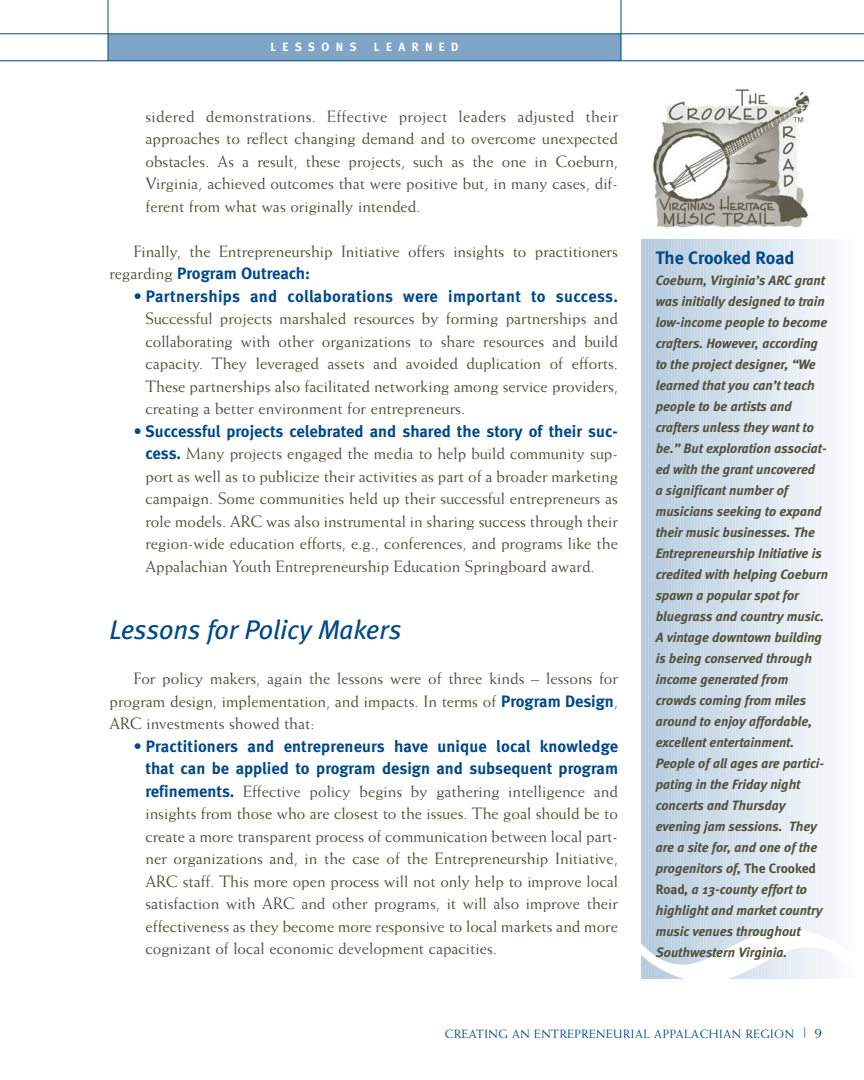
<style>
.page{position:relative;width:864px;height:1080px;background:#fff}
.page>*{position:absolute;margin:0;border:0;box-sizing:border-box;transform-origin:0 0}
.t1{font:italic 27px "Meta";color:#00498a}
.t2{font:700 18px "Meta";letter-spacing:-.005em;color:#00498a}
.t3{font:16.5px/22.5px "Weiss";color:#51503e;text-align:justify}
.t4{font:700 16.5px/22.5px "Meta";color:#00498a;text-align:right}
.t5{font:700 16.5px "Meta";letter-spacing:.02em;color:#00498a}
.t6{font:italic 700 13.5px/21px "Meta";color:#51503e}
.t7{font:12px "Weiss";letter-spacing:.05em;color:#00498a}
.t8{font:700 12px "Meta";letter-spacing:.535em;color:#fff}
.s1{font-family:"Weiss";font-weight:400;color:#51503e}
.s2{font-family:"Meta";font-weight:700;color:#00498a}
.s3{font-style:normal}
.s4{font-size:15px}
</style>
<div class="page">
<div style="left:108px;top:34px;width:513px;height:27px;background:#80a4c5"></div>
<hr style="left:0;top:33px;width:864px;height:1px;background:#00498a">
<hr style="left:0;top:60px;width:864px;height:1px;background:#00498a">
<hr style="left:108px;top:0;width:1px;height:61px;background:#00498a">
<hr style="left:621px;top:0;width:1px;height:61px;background:#00498a">
<div style="left:641px;top:239px;width:6px;height:740px;background:#b3c9dc"></div>
<div style="left:644px;top:239px;width:6px;height:740px;background:#bacfe0"></div>
<div style="left:650px;top:239px;width:5px;height:740px;background:#b6cbde"></div>
<div style="left:653px;top:239px;width:5px;height:740px;background:#b7ccde"></div>
<div style="left:656px;top:239px;width:5px;height:740px;background:#b8cddf"></div>
<div style="left:659px;top:239px;width:5px;height:740px;background:#b9cddf"></div>
<div style="left:662px;top:239px;width:5px;height:740px;background:#bacee0"></div>
<div style="left:667px;top:239px;width:6px;height:740px;background:#bccfe1"></div>
<div style="left:673px;top:239px;width:6px;height:740px;background:#bed1e1"></div>
<div style="left:679px;top:239px;width:5px;height:740px;background:#c0d2e2"></div>
<div style="left:682px;top:239px;width:5px;height:740px;background:#c1d3e3"></div>
<div style="left:685px;top:239px;width:5px;height:740px;background:#c2d4e3"></div>
<div style="left:688px;top:239px;width:5px;height:740px;background:#c3d4e4"></div>
<div style="left:693px;top:239px;width:6px;height:740px;background:#c5d6e5"></div>
<div style="left:699px;top:239px;width:6px;height:740px;background:#c7d7e6"></div>
<div style="left:705px;top:239px;width:5px;height:740px;background:#c9d9e6"></div>
<div style="left:708px;top:239px;width:5px;height:740px;background:#cad9e7"></div>
<div style="left:711px;top:239px;width:5px;height:740px;background:#cbdae7"></div>
<div style="left:714px;top:239px;width:5px;height:740px;background:#ccdbe8"></div>
<div style="left:717px;top:239px;width:5px;height:740px;background:#cddbe8"></div>
<div style="left:722px;top:239px;width:6px;height:740px;background:#cfdde9"></div>
<div style="left:728px;top:239px;width:6px;height:740px;background:#d1deea"></div>
<div style="left:734px;top:239px;width:5px;height:740px;background:#d3e0eb"></div>
<div style="left:737px;top:239px;width:5px;height:740px;background:#d4e0eb"></div>
<div style="left:740px;top:239px;width:5px;height:740px;background:#d5e1ec"></div>
<div style="left:743px;top:239px;width:5px;height:740px;background:#d6e2ec"></div>
<div style="left:748px;top:239px;width:6px;height:740px;background:#d8e3ed"></div>
<div style="left:754px;top:239px;width:6px;height:740px;background:#dae5ee"></div>
<div style="left:760px;top:239px;width:5px;height:740px;background:#dce6ef"></div>
<div style="left:763px;top:239px;width:5px;height:740px;background:#dde7f0"></div>
<div style="left:766px;top:239px;width:5px;height:740px;background:#dee8f0"></div>
<div style="left:769px;top:239px;width:5px;height:740px;background:#dfe8f0"></div>
<div style="left:772px;top:239px;width:5px;height:740px;background:#e0e9f1"></div>
<div style="left:777px;top:239px;width:6px;height:740px;background:#e2eaf2"></div>
<div style="left:783px;top:239px;width:6px;height:740px;background:#e4ecf3"></div>
<div style="left:789px;top:239px;width:5px;height:740px;background:#e6edf4"></div>
<div style="left:792px;top:239px;width:5px;height:740px;background:#e7eef4"></div>
<div style="left:795px;top:239px;width:5px;height:740px;background:#e8eff5"></div>
<div style="left:798px;top:239px;width:5px;height:740px;background:#e9eff5"></div>
<div style="left:803px;top:239px;width:6px;height:740px;background:#ebf1f6"></div>
<div style="left:809px;top:239px;width:6px;height:740px;background:#edf2f7"></div>
<div style="left:815px;top:239px;width:5px;height:740px;background:#eff4f8"></div>
<div style="left:818px;top:239px;width:5px;height:740px;background:#f0f4f8"></div>
<div style="left:821px;top:239px;width:5px;height:740px;background:#f1f5f9"></div>
<div style="left:824px;top:239px;width:5px;height:740px;background:#f2f6f9"></div>
<div style="left:829px;top:239px;width:6px;height:740px;background:#f4f7fa"></div>
<div style="left:835px;top:239px;width:6px;height:740px;background:#f6f9fb"></div>
<div style="left:841px;top:239px;width:6px;height:740px;background:#f8fafc"></div>
<div style="left:847px;top:239px;width:5px;height:740px;background:#fafbfd"></div>
<div style="left:850px;top:239px;width:5px;height:740px;background:#fbfcfd"></div>
<svg style="left:641px;top:928px;width:194px;height:51px"></svg>
<img style="left:653px;top:88px;width:157px;height:140px">
<p class="t8" style="left:270px;top:41px;width:88px">LESSONS</p>
<p class="t8" style="left:374px;top:41px;width:86px">LEARNED</p>
<p class="t3" style="left:145px;top:106px;width:474px">sidered demonstrations. Effective project leaders adjusted their approaches to reflect changing demand and to overcome unexpected obstacles. As a result, these projects, such as the one in Coeburn, Virginia, achieved outcomes that were positive but, in many cases, dif&shy;ferent from what was originally intended.</p>
<p class="t3" style="left:134px;top:241px;width:486px">Finally, the Entrepreneurship Initiative offers insights to practitioners</p>
<p class="t4" style="left:109px;top:264px;width:202px"><span class="s1">regarding</span> Program Outreach:</p>
<p class="t5" style="left:134px;top:290px;width:486px">• Partnerships and collaborations were important to success.</p>
<p class="t3" style="left:145px;top:309px;width:474px">Successful projects marshaled resources by forming partnerships and collaborating with other organizations to share resources and build capacity. They leveraged assets and avoided duplication of efforts.<br>These partnerships also facilitated networking among service providers, creating a better environment for entrepreneurs.</p>
<p class="t4" style="left:134px;top:421px;width:486px">• Successful projects celebrated and shared the story of their suc-</p>
<p class="t3" style="left:145px;top:444px;width:474px"><span class="s2">cess.</span> Many projects engaged the media to help build community sup&shy;port as well as to publicize their activities as part of a broader marketing campaign. Some communities held up their successful entrepreneurs as role models. ARC was also instrumental in sharing success through their region-wide education efforts, e.g., conferences, and programs like the Appalachian Youth Entrepreneurship Education Springboard award.</p>
<h1 class="t1" style="left:109px;top:618px;width:294px">Lessons for Policy Makers</h1>
<p class="t3" style="left:109px;top:669px;width:510px;text-indent:24px">For policy makers, again the lessons were of three kinds – lessons for program design, implementation, and impacts. In terms of <span class="s2">Program Design</span>, ARC investments showed that:</p>
<p class="t4" style="left:134px;top:736px;width:486px">• Practitioners and entrepreneurs have unique local knowledge that can be applied to program design and subsequent program</p>
<p class="t3" style="left:145px;top:781px;width:474px"><span class="s2">refinements.</span> Effective policy begins by gathering intelligence and insights from those who are closest to the issues. The goal should be to create a more transparent process of communication between local part&shy;ner organizations and, in the case of the Entrepreneurship Initiative, ARC staff. This more open process will not only help to improve local satisfaction with ARC and other programs, it will also improve their effectiveness as they become more responsive to local markets and more cognizant of local economic development capacities.</p>
<p class="t2" style="left:656px;top:251px;width:140px">The Crooked Road</p>
<p class="t6" style="left:656px;top:270px;width:174px">Coeburn, Virginia’s ARC grant was initially designed to train low-income people to become crafters. However, according to the project designer, “We learned that you can’t teach people to be artists and crafters unless they want to be.” But exploration associat&shy;ed with the grant uncovered<br>a significant number of musicians seeking to expand their music businesses. The<br>Entrepreneurship Initiative is credited with helping Coeburn spawn a popular spot for bluegrass and country music.<br>A vintage downtown building is being conserved through income generated from crowds coming from miles around to enjoy affordable, excellent entertainment.<br>People of all ages are partici&shy;pating in the Friday night concerts and Thursday evening jam sessions. They are a site for, and one of the progenitors of, <span class="s3">The Crooked<br>Road</span>, a 13-county effort to highlight and market country music venues throughout<br>Southwestern Virginia.</p>
<p class="t7" style="left:445px;top:1030px;width:379px">CREATING AN ENTREPRENEURIAL APPALACHIAN REGION <span class="s4">| 9</span></p>
</div>
